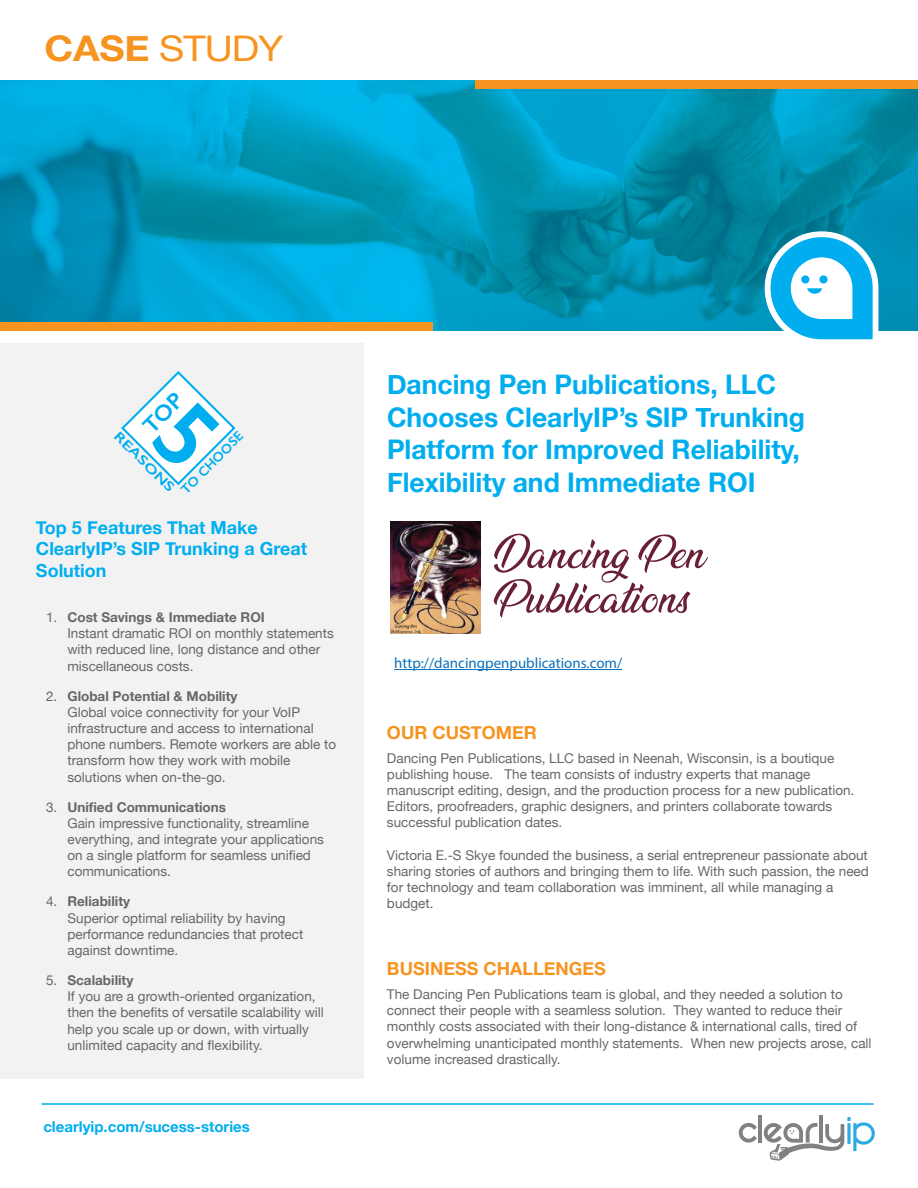
<style>
.page{position:relative;width:918px;height:1188px;background:#fff}
.page>*{position:absolute;margin:0;border:0;box-sizing:border-box;transform-origin:0 0}
.t1{font:35.4px "Helvetica Neue";letter-spacing:-.025em;color:#f79420;scale:1.1 1}
.t2{font:700 27px/32.4px "Helvetica Neue";color:#00aeef}
.t3{font:700 18px/21.6px "Helvetica Neue";color:#00aeef}
.t4{font:700 18px "Helvetica Neue";color:#f79420}
.t5{font:15px "Myriad Pro";color:#0d71ba}
.t6{font:700 15px "Helvetica Neue";color:#00aeef}
.t7{font:13.5px/16.2px "Helvetica Neue";color:#666767}
.t8{font:600 13.5px "Gill Sans";color:#00aeef}
.t9{font:600 13.5px "Gill Sans";color:#00aeef;scale:1.26 1}
.s1{font-weight:700}
</style>
<div class="page">
<div style="left:0;top:343px;width:363px;height:736px;background:#f2f2f3"></div>
<hr style="left:42px;top:1103px;width:832px;height:2px;background:#00aeef">
<svg style="left:738px;top:1115px;width:137px;height:46px"></svg>
<hr style="left:394px;top:669px;width:228px;height:1px;background:#0d71ba">
<img style="left:0;top:80px;width:918px;height:251px">
<div style="left:0;top:322px;width:434px;height:9px;background:#f79420"></div>
<div style="left:476px;top:80px;width:442px;height:9px;background:#f79420"></div>
<svg style="left:757px;top:223px;width:127px;height:117px"></svg>
<img style="left:391px;top:521px;width:89px;height:112px">
<svg style="left:494px;top:534px;width:214px;height:84px"></svg>
<svg style="left:121px;top:371px;width:114px;height:114px"></svg>
<h1 class="t1" style="left:44px;top:23px;width:219px"><span class="s1">CASE</span> STUDY</h1>
<p class="t9" style="left:122px;top:428px;width:64px;rotate:45deg">REASONS</p>
<p class="t8" style="left:178px;top:486px;width:83px;rotate:-45deg">TO CHOOSE</p>
<h3 class="t3" style="left:36px;top:517px;width:273px">Top 5 Features That Make<br>ClearlyIP’s SIP Trunking a Great<br>Solution</h3>
<p class="t7" style="left:67px;top:610px;width:268px;text-indent:-21px">1. <span class="s1">Cost Savings &amp; Immediate ROI<br></span>Instant dramatic ROI on monthly statements with reduced line, long distance and other miscellaneous costs.</p>
<p class="t7" style="left:67px;top:689px;width:270px;text-indent:-21px">2. <span class="s1">Global Potential &amp; Mobility<br></span>Global voice connectivity for your VoIP infrastructure and access to international phone numbers. Remote workers are able to transform how they work with mobile solutions when on-the-go.</p>
<p class="t7" style="left:67px;top:800px;width:258px;text-indent:-21px">3. <span class="s1">Unified Communications<br></span>Gain impressive functionality, streamline everything, and integrate your applications on a single platform for seamless unified communications.</p>
<p class="t7" style="left:67px;top:894px;width:237px;text-indent:-21px">4. <span class="s1">Reliability<br></span>Superior optimal reliability by having performance redundancies that protect against downtime.</p>
<p class="t7" style="left:67px;top:973px;width:258px;text-indent:-21px">5. <span class="s1">Scalability<br></span>If you are a growth-oriented organization, then the benefits of versatile scalability will help you scale up or down, with virtually unlimited capacity and flexibility.</p>
<p class="t6" style="left:43px;top:1115px;width:208px">clearlyip.com/sucess-stories</p>
<h2 class="t2" style="left:387px;top:369px;width:419px">Dancing Pen Publications, LLC Chooses ClearlyIP’s SIP Trunking Platform for Improved Reliability, Flexibility and Immediate ROI</h2>
<p class="t5" style="left:394px;top:654px;width:230px">http://dancingpenpublications.com/</p>
<h3 class="t4" style="left:387px;top:718px;width:151px">OUR CUSTOMER</h3>
<p class="t7" style="left:387px;top:750px;width:469px">Dancing Pen Publications, LLC based in Neenah, Wisconsin, is a boutique publishing house. The team consists of industry experts that manage manuscript editing, design, and the production process for a new publication.<br>Editors, proofreaders, graphic designers, and printers collaborate towards successful publication dates.</p>
<p class="t7" style="left:387px;top:848px;width:483px">Victoria E.-S Skye founded the business, a serial entrepreneur passionate about sharing stories of authors and bringing them to life. With such passion, the need for technology and team collaboration was imminent, all while managing a budget.</p>
<h3 class="t4" style="left:387px;top:954px;width:220px">BUSINESS CHALLENGES</h3>
<p class="t7" style="left:387px;top:987px;width:486px">The Dancing Pen Publications team is global, and they needed a solution to connect their people with a seamless solution. They wanted to reduce their monthly costs associated with their long-distance &amp; international calls, tired of overwhelming unanticipated monthly statements. When new projects arose, call volume increased drastically.</p>
</div>
